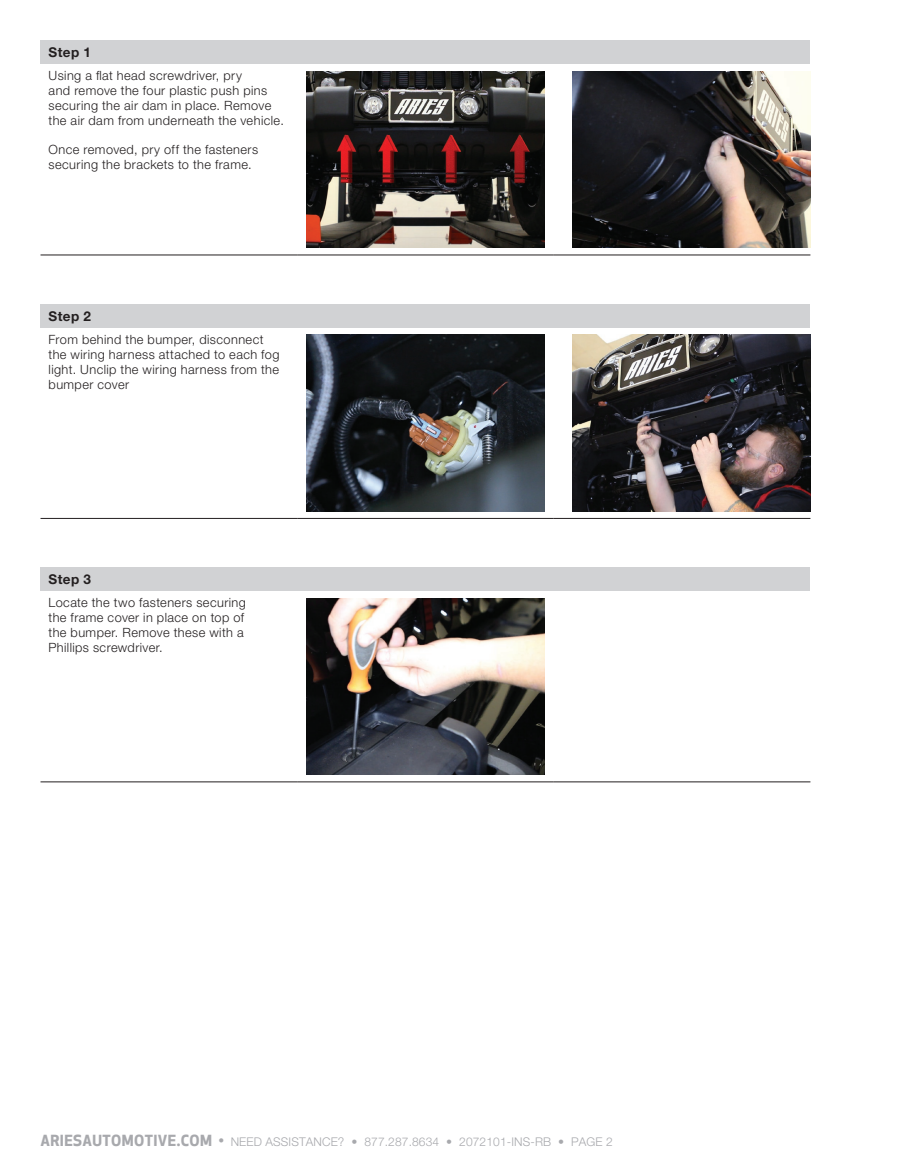
<style>
.page{position:relative;width:905px;height:1175px;background:#fff}
.page>*{position:absolute;margin:0;border:0;box-sizing:border-box;transform-origin:0 0}
.t1{font:700 13.5px "Helvetica Neue LT Std";letter-spacing:.03em;color:#231f20}
.t2{font:300 12.75px/15px "Helvetica Neue LT Std";letter-spacing:.035em;color:#231f20}
.t3{font:300 12px "Helvetica Neue LT Std";letter-spacing:.01em;color:#a8a9ad}
.s1{font-family:"Apex New";font-weight:700;font-size:15px}
.s2{font-family:"Apex New";font-weight:500;font-size:15px}
</style>
<div class="page">
<div style="left:40px;top:40px;width:770px;height:24px;background:#d1d2d4"></div>
<hr style="left:40px;top:254px;width:257px;height:1px;background:#231f20">
<hr style="left:297px;top:254px;width:257px;height:1px;background:#231f20">
<hr style="left:554px;top:254px;width:256px;height:1px;background:#231f20">
<img style="left:306px;top:71px;width:239px;height:177px">
<img style="left:572px;top:71px;width:238px;height:177px">
<div style="left:40px;top:304px;width:770px;height:24px;background:#d1d2d4"></div>
<hr style="left:40px;top:518px;width:257px;height:1px;background:#231f20">
<hr style="left:297px;top:518px;width:257px;height:1px;background:#231f20">
<hr style="left:554px;top:518px;width:256px;height:1px;background:#231f20">
<img style="left:306px;top:335px;width:239px;height:176px">
<img style="left:572px;top:335px;width:238px;height:176px">
<div style="left:40px;top:567px;width:770px;height:24px;background:#d1d2d4"></div>
<hr style="left:40px;top:781px;width:257px;height:1px;background:#231f20">
<hr style="left:297px;top:781px;width:257px;height:1px;background:#231f20">
<hr style="left:554px;top:781px;width:256px;height:1px;background:#231f20">
<img style="left:306px;top:598px;width:239px;height:177px">
<p class="t1" style="left:49px;top:44px;width:44px">Step 1</p>
<p class="t2" style="left:49px;top:68px;width:237px">Using a flat head screwdriver, pry<br>and remove the four plastic push pins securing the air dam in place. Remove the air dam from underneath the vehicle.</p>
<p class="t2" style="left:49px;top:141px;width:211px">Once removed, pry off the fasteners securing the brackets to the frame.</p>
<p class="t1" style="left:49px;top:307px;width:44px">Step 2</p>
<p class="t2" style="left:49px;top:331px;width:232px">From behind the bumper, disconnect the wiring harness attached to each fog light. Unclip the wiring harness from the bumper cover</p>
<p class="t1" style="left:49px;top:571px;width:44px">Step 3</p>
<p class="t2" style="left:49px;top:595px;width:199px">Locate the two fasteners securing the frame cover in place on top of the bumper. Remove these with a<br>Phillips screwdriver.</p>
<p class="t3" style="left:40px;top:1134px;width:574px"><span class="s1">ARIESAUTOMOTIVE.COM</span> <span class="s2">•</span> NEED ASSISTANCE? • 877.287.8634 • 2072101-INS-RB • PAGE 2</p>
</div>
